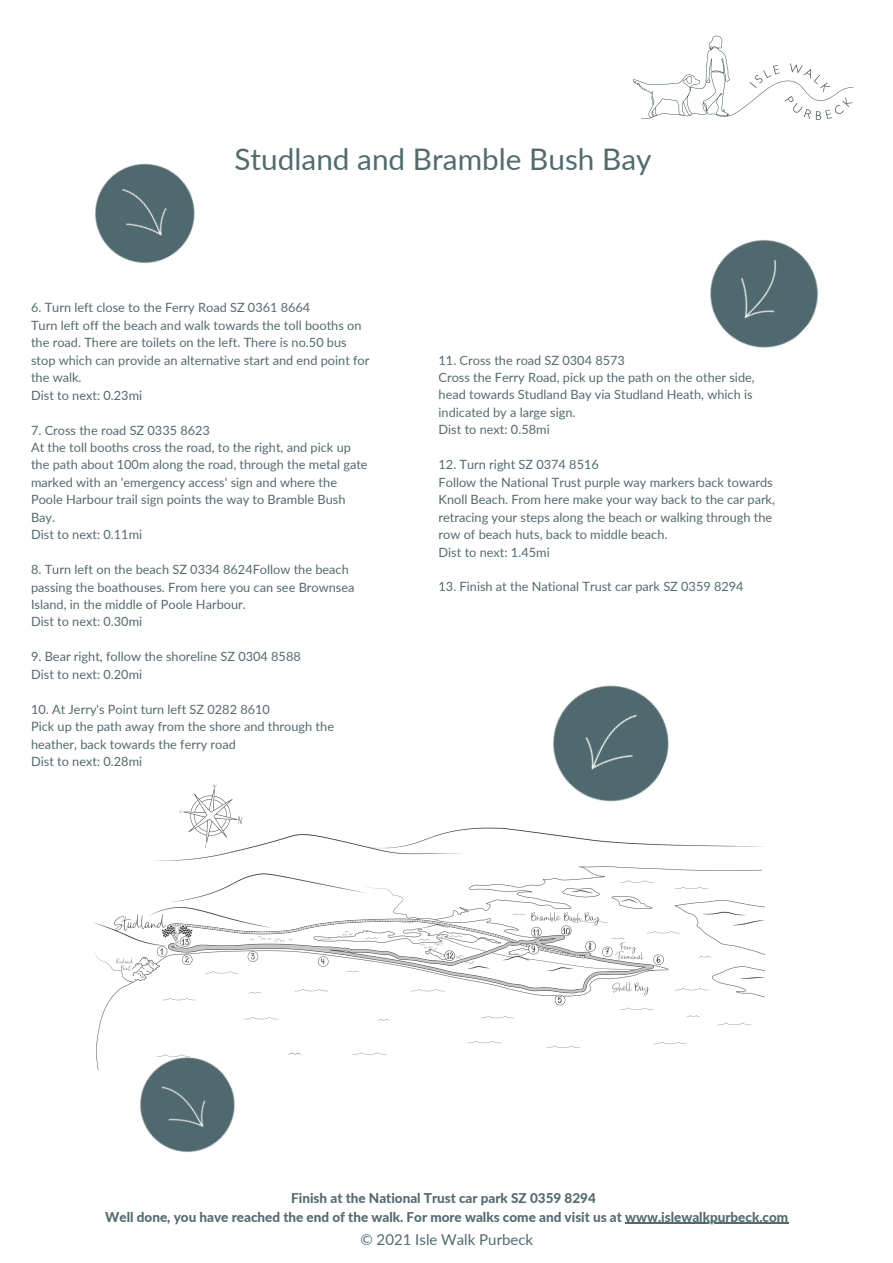
<style>
.page{position:relative;width:893px;height:1263px;background:#fff}
.page>*{position:absolute;margin:0;border:0;box-sizing:border-box;transform-origin:0 0}
.t1{font:29.78px "Lato";color:#526b70}
.t2{font:15px "Lato";color:#526b70}
.t3{font:800 13.5px "Lato";color:#526b70}
.t4{font:12.75px/17.5px "Lato";color:#526b70}
</style>
<div class="page">
<img style="left:633px;top:35px;width:221px;height:85px">
<img style="left:710px;top:240px;width:108px;height:108px">
<img style="left:140px;top:1070px;width:95px;height:83px">
<img style="left:95px;top:163px;width:100px;height:101px">
<img style="left:553px;top:685px;width:116px;height:98px">
<img style="left:94px;top:783px;width:670px;height:287px">
<hr style="left:625px;top:1223px;width:163px;height:1px;background:#526b70">
<p class="t1" style="left:234px;top:140px;width:418px">Studland and Bramble Bush Bay</p>
<p class="t4" style="left:31px;top:299px;width:281px">6. Turn left close to the Ferry Road SZ 0361 8664</p>
<p class="t4" style="left:31px;top:316px;width:340px">Turn left off the beach and walk towards the toll booths on the road. There are toilets on the left. There is no.50 bus stop which can provide an alternative start and end point for the walk.</p>
<p class="t4" style="left:31px;top:386px;width:113px">Dist to next: 0.23mi</p>
<p class="t4" style="left:31px;top:421px;width:180px">7. Cross the road SZ 0335 8623</p>
<p class="t4" style="left:31px;top:438px;width:338px">At the toll booths cross the road, to the right, and pick up the path about 100m along the road, through the metal gate marked with an 'emergency access' sign and where the Poole Harbour trail sign points the way to Bramble Bush Bay.</p>
<p class="t4" style="left:31px;top:526px;width:113px">Dist to next: 0.11mi</p>
<p class="t4" style="left:31px;top:560px;width:325px">8. Turn left on the beach SZ 0334 8624Follow the beach passing the boathouses. From here you can see Brownsea<br>Island, in the middle of Poole Harbour.</p>
<p class="t4" style="left:31px;top:613px;width:113px">Dist to next: 0.30mi</p>
<p class="t4" style="left:31px;top:648px;width:271px">9. Bear right, follow the shoreline SZ 0304 8588</p>
<p class="t4" style="left:31px;top:665px;width:113px">Dist to next: 0.20mi</p>
<p class="t4" style="left:31px;top:700px;width:240px">10. At Jerry's Point turn left SZ 0282 8610</p>
<p class="t4" style="left:31px;top:717px;width:304px">Pick up the path away from the shore and through the heather, back towards the ferry road</p>
<p class="t4" style="left:31px;top:752px;width:113px">Dist to next: 0.28mi</p>
<p class="t4" style="left:438px;top:351px;width:188px">11. Cross the road SZ 0304 8573</p>
<p class="t4" style="left:438px;top:368px;width:318px">Cross the Ferry Road, pick up the path on the other side, head towards Studland Bay via Studland Heath, which is indicated by a large sign.</p>
<p class="t4" style="left:438px;top:421px;width:113px">Dist to next: 0.58mi</p>
<p class="t4" style="left:438px;top:456px;width:162px">12. Turn right SZ 0374 8516</p>
<p class="t4" style="left:438px;top:473px;width:338px">Follow the National Trust purple way markers back towards Knoll Beach. From here make your way back to the car park, retracing your steps along the beach or walking through the row of beach huts, back to middle beach.</p>
<p class="t4" style="left:438px;top:543px;width:113px">Dist to next: 1.45mi</p>
<p class="t4" style="left:438px;top:578px;width:307px">13. Finish at the National Trust car park SZ 0359 8294</p>
<p class="t3" style="left:291px;top:1190px;width:306px">Finish at the National Trust car park SZ 0359 8294</p>
<p class="t3" style="left:105px;top:1208px;width:684px">Well done, you have reached the end of the walk. For more walks come and visit us at www.islewalkpurbeck.com</p>
<p class="t2" style="left:360px;top:1230px;width:174px">© 2021 Isle Walk Purbeck</p>
</div>
